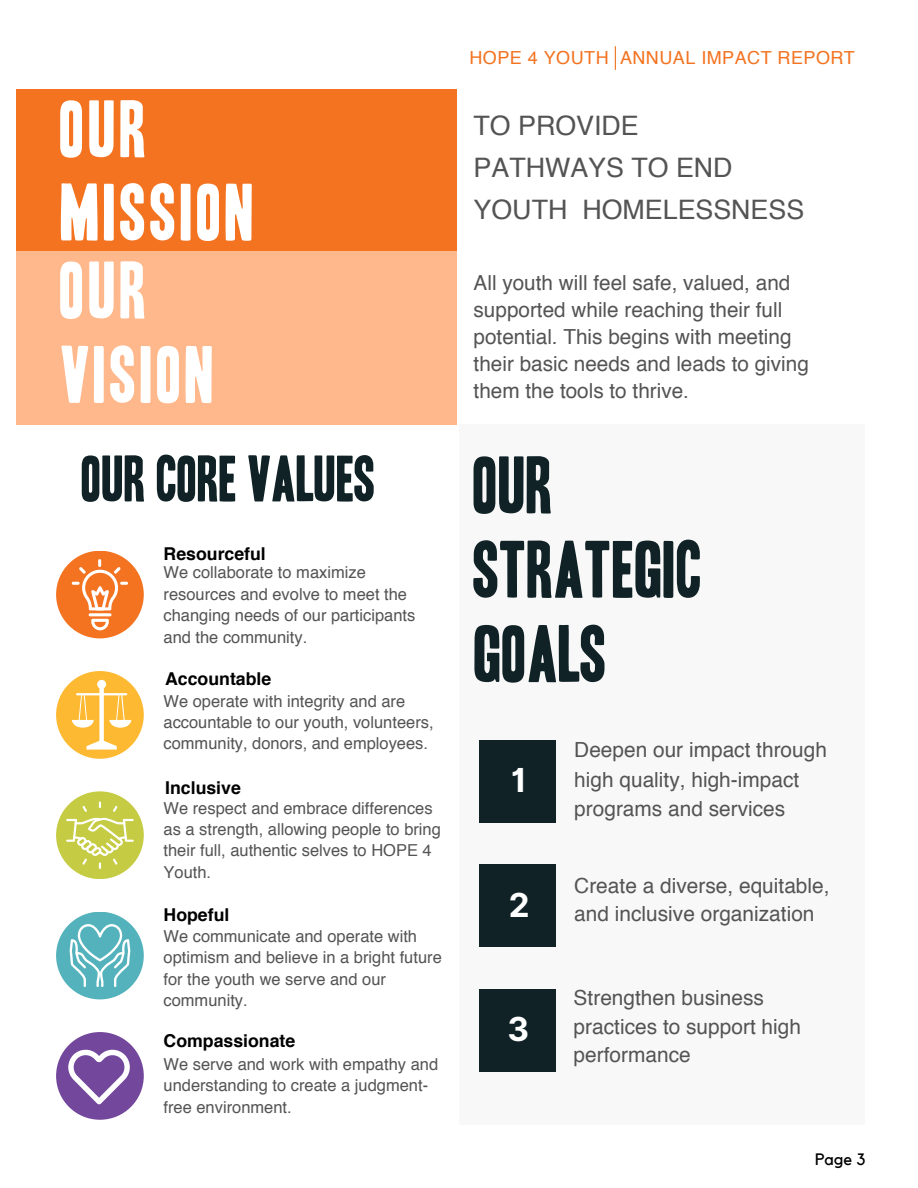
<style>
.page{position:relative;width:918px;height:1188px;background:#fff}
.page>*{position:absolute;margin:0;border:0;box-sizing:border-box;transform-origin:0 0}
.t1{font:69.75px/83.2px "Headline One HPLHS";letter-spacing:.05em;color:#fff}
.t2{font:69.75px/84.3px "Headline One HPLHS";color:#102226}
.t3{font:56.25px "Headline One HPLHS";color:#102226}
.t4{font:700 33px "Inter";color:#fff}
.t5{font:26.85px/42px "Helvetica";color:#545454}
.t6{font:20.85px/28.2px "Helvetica";color:#545454}
.t7{font:20.7px/27px "Helvetica";color:#545454}
.t8{font:18px "Helvetica";letter-spacing:.025em;color:#f37321}
.t9{font:700 17.7px "Helvetica";color:#000}
.t10{font:16.5px/21.3px "Helvetica";color:#545454}
.t11{font:16.5px "Kollektif";color:#000}
</style>
<div class="page">
<div style="left:16px;top:89px;width:441px;height:165px;background:#f37321"></div>
<div style="left:16px;top:252px;width:441px;height:172px;background:#ffb88b"></div>
<div style="left:459px;top:424px;width:406px;height:701px;background:#f8f8f8"></div>
<div style="left:479px;top:740px;width:77px;height:82px;background:#102226"></div>
<div style="left:479px;top:865px;width:77px;height:82px;background:#102226"></div>
<div style="left:479px;top:990px;width:77px;height:82px;background:#102226"></div>
<div style="left:56px;top:551px;width:88px;height:87px;background:#f37321;border-radius:50%"></div>
<div style="left:56px;top:671px;width:88px;height:88px;background:#fdb931;border-radius:50%"></div>
<div style="left:56px;top:791px;width:88px;height:88px;background:#c5cc43;border-radius:50%"></div>
<div style="left:56px;top:912px;width:88px;height:87px;background:#53b2bb;border-radius:50%"></div>
<div style="left:56px;top:1032px;width:88px;height:88px;background:#73479c;border-radius:50%"></div>
<hr style="left:89px;top:613px;width:23px;height:3px;background:#fff;border-radius:2px">
<svg style="left:91px;top:619px;width:18px;height:11px"></svg>
<svg style="left:72px;top:559px;width:56px;height:51px"></svg>
<svg style="left:68px;top:1049px;width:62px;height:55px"></svg>
<svg style="left:70px;top:924px;width:60px;height:63px"></svg>
<svg style="left:99px;top:802px;width:2px;height:6px"></svg>
<svg style="left:113px;top:806px;width:5px;height:6px"></svg>
<svg style="left:66px;top:818px;width:68px;height:51px"></svg>
<svg style="left:82px;top:806px;width:5px;height:6px"></svg>
<svg style="left:72px;top:680px;width:59px;height:70px"></svg>
<svg style="left:615px;top:46px;width:1px;height:24px"></svg>
<h1 class="t1" style="left:60px;top:89px;width:195px">OUR<br>MISSION</h1>
<h1 class="t1" style="left:60px;top:250px;width:155px;line-height:84.3px">OUR<br>VISION</h1>
<h2 class="t3" style="left:82px;top:452px;width:296px">OUR CORE VALUES</h2>
<p class="t9" style="left:164px;top:546px;width:104px">Resourceful</p>
<p class="t10" style="left:164px;top:563px;width:253px">We collaborate to maximize resources and evolve to meet the changing needs of our participants and the community.</p>
<p class="t9" style="left:165px;top:672px;width:108px">Accountable</p>
<p class="t10" style="left:164px;top:692px;width:272px">We operate with integrity and are accountable to our youth, volunteers, community, donors, and employees.</p>
<p class="t9" style="left:165px;top:780px;width:77px">Inclusive</p>
<p class="t10" style="left:164px;top:799px;width:279px">We respect and embrace differences as a strength, allowing people to bring their full, authentic selves to HOPE 4<br>Youth.</p>
<p class="t9" style="left:164px;top:908px;width:67px">Hopeful</p>
<p class="t10" style="left:164px;top:927px;width:280px">We communicate and operate with optimism and believe in a bright future for the youth we serve and our community.</p>
<p class="t9" style="left:164px;top:1034px;width:133px">Compassionate</p>
<p class="t10" style="left:164px;top:1055px;width:276px">We serve and work with empathy and understanding to create a judgment&shy;free environment.</p>
<p class="t8" style="left:469px;top:50px;width:387px">HOPE 4 YOUTH ANNUAL IMPACT REPORT</p>
<h3 class="t5" style="left:474px;top:106px;width:332px">TO PROVIDE<br>PATHWAYS TO END<br>YOUTH HOMELESSNESS</h3>
<p class="t7" style="left:474px;top:271px;width:337px">All youth will feel safe, valued, and supported while reaching their full potential. This begins with meeting their basic needs and leads to giving them the tools to thrive.</p>
<h1 class="t2" style="left:474px;top:444px;width:230px">OUR<br>STRATEGIC<br>GOALS</h1>
<h3 class="t4" style="left:511px;top:760px;width:17px">1</h3>
<h3 class="t4" style="left:509px;top:885px;width:22px">2</h3>
<h3 class="t4" style="left:508px;top:1010px;width:23px">3</h3>
<p class="t6" style="left:574px;top:737px;width:254px;line-height:29.1px">Deepen our impact through high quality, high-impact programs and services</p>
<p class="t6" style="left:574px;top:873px;width:257px">Create a diverse, equitable, and inclusive organization</p>
<p class="t6" style="left:574px;top:986px;width:229px">Strengthen business practices to support high performance</p>
<p class="t11" style="left:815px;top:1152px;width:52px">Page 3</p>
</div>
